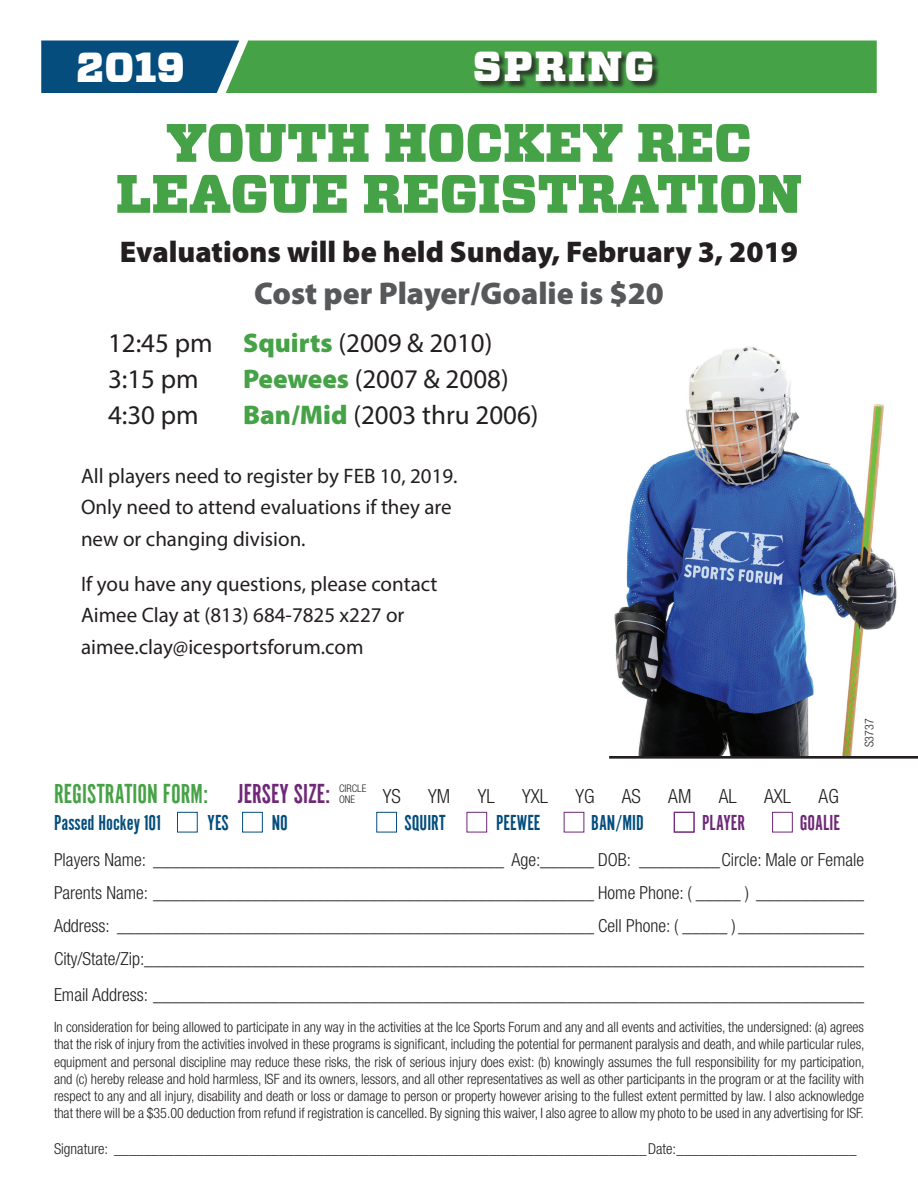
<style>
.page{position:relative;width:918px;height:1188px;background:#fff}
.page>*{position:absolute;margin:0;border:0;box-sizing:border-box;transform-origin:0 0}
.t1{font:900 54px/51px "Vitesse";color:#46a246;text-align:center}
.t2{font:900 42px "Vitesse";letter-spacing:.05em;color:#fff}
.t3{font:900 31.5px "Myriad Pro";color:#57585a}
.t4{font:900 30px "Myriad Pro";color:#231f20}
.t5{font:28.5px "Alternate Got No 1 D";color:#46a246}
.t6{font:27px/36px "Myriad Pro";color:#231f20}
.t7{font:22.5px "Alternate Got No 1 D";color:#044d7c}
.t8{font:22.5px "Alternate Got No 1 D";color:#6f2877}
.t9{font:21px/31.5px "Myriad Pro";color:#231f20}
.t10{font:300 condensed 19.5px "Helvetica Neue";color:#231f20}
.t11{font:300 condensed 18px/33px "Helvetica Neue";color:#231f20;text-align:justify}
.t12{font:300 condensed 15px "Helvetica Neue";color:#231f20}
.t13{font:300 condensed 14.25px/17.2px "Helvetica Neue";color:#231f20;text-align:justify}
.t14{font:300 condensed 12px "Helvetica Neue";color:#231f20}
.t15{font:300 condensed 10.5px/10.5px "Helvetica Neue";color:#231f20}
.s1{font-weight:900;color:#46a246}
.s2{color:#6f2877}
</style>
<div class="page">
<div style="left:177px;top:812px;width:21px;height:20px;border:1px solid #044d7c"></div>
<div style="left:242px;top:812px;width:21px;height:20px;border:1px solid #044d7c"></div>
<div style="left:376px;top:812px;width:21px;height:20px;border:1px solid #044d7c"></div>
<div style="left:467px;top:812px;width:20px;height:20px;border:1px solid #6f2877"></div>
<div style="left:564px;top:812px;width:20px;height:20px;border:1px solid #6f2877"></div>
<div style="left:772px;top:812px;width:21px;height:20px;border:1px solid #6f2877"></div>
<div style="left:674px;top:812px;width:20px;height:20px;border:1px solid #6f2877"></div>
<div style="left:609px;top:754px;width:309px;height:5px;background:#231f20"></div>
<img style="left:609px;top:347px;width:309px;height:409px">
<svg style="left:41px;top:40px;width:836px;height:53px;background:#398e58"></svg>
<div style="left:476px;top:52px;width:184px;height:37px;background:#231f20;opacity:.75"></div>
<h2 class="t2" style="left:76px;top:39px;width:110px">2019</h2>
<h2 class="t2" style="left:473px;top:38px;width:183px">SPRING</h2>
<h1 class="t1" style="left:116px;top:118px;width:688px">YOUTH HOCKEY REC<br>LEAGUE REGISTRATION</h1>
<h3 class="t4" style="left:120px;top:235px;width:680px">Evaluations will be held Sunday, February 3, 2019</h3>
<h3 class="t3" style="left:254px;top:276px;width:411px">Cost per Player/Goalie is $20</h3>
<h3 class="t6" style="left:108px;top:325px;width:386px">12:45 pm <span class="s1">Squirts</span> (2009 &amp; 2010)<br>3:15 pm</h3>
<h3 class="t6" style="left:243px;top:361px;width:267px"><span class="s1">Peewees</span> (2007 &amp; 2008)</h3>
<h3 class="t6" style="left:108px;top:397px;width:92px">4:30 pm</h3>
<h3 class="t6" style="left:243px;top:397px;width:297px"><span class="s1">Ban/Mid</span> (2003 thru 2006)</h3>
<h3 class="t9" style="left:81px;top:460px;width:378px">All players need to register by FEB 10, 2019.<br>Only need to attend evaluations if they are new or changing division.</h3>
<h3 class="t9" style="left:81px;top:568px;width:358px">If you have any questions, please contact<br>Aimee Clay at (813) 684-7825 x227 or aimee.clay@icesportsforum.com</h3>
<p class="t14" style="left:862px;top:747px;width:30px;rotate:-90deg">S3737</p>
<h3 class="t5" style="left:54px;top:779px;width:278px">REGISTRATION FORM: <span class="s2">JERSEY SIZE:</span></h3>
<h3 class="t10" style="left:383px;top:785px;width:20px">YS</h3>
<h3 class="t10" style="left:428px;top:785px;width:24px">YM</h3>
<h3 class="t10" style="left:478px;top:785px;width:18px">YL</h3>
<h3 class="t10" style="left:522px;top:785px;width:27px">YXL</h3>
<h3 class="t10" style="left:575px;top:785px;width:21px">YG</h3>
<h3 class="t10" style="left:622px;top:785px;width:21px">AS</h3>
<h3 class="t10" style="left:668px;top:785px;width:25px">AM</h3>
<h3 class="t10" style="left:719px;top:785px;width:20px">AL</h3>
<h3 class="t10" style="left:764px;top:785px;width:29px">AXL</h3>
<h3 class="t10" style="left:819px;top:785px;width:22px">AG</h3>
<h3 class="t7" style="left:54px;top:811px;width:108px">Passed Hockey 101</h3>
<h3 class="t7" style="left:208px;top:811px;width:23px">YES</h3>
<h3 class="t7" style="left:272px;top:811px;width:18px">NO</h3>
<h3 class="t7" style="left:405px;top:811px;width:42px">SQUIRT</h3>
<h3 class="t7" style="left:496px;top:811px;width:46px">PEEWEE</h3>
<h3 class="t7" style="left:591px;top:811px;width:54px">BAN/MID</h3>
<h3 class="t8" style="left:702px;top:811px;width:45px">PLAYER</h3>
<h3 class="t8" style="left:800px;top:811px;width:42px">GOALIE</h3>
<p class="t11" style="left:54px;top:843px;width:812px">Players Name: _______________________________________ Age:______ DOB: _________Circle: Male or Female Parents Name: _________________________________________________ Home Phone: ( _____ ) ____________ Address: _____________________________________________________ Cell Phone: ( _____ )______________ City/State/Zip:________________________________________________________________________________</p>
<p class="t11" style="left:54px;top:978px;width:811px">Email Address: _______________________________________________________________________________</p>
<p class="t13" style="left:54px;top:1018px;width:812px">In consideration for being allowed to participate in any way in the activities at the Ice Sports Forum and any and all events and activities, the undersigned: (a) agrees that the risk of injury from the activities involved in these programs is significant, including the potential for permanent paralysis and death, and while particular rules, equipment and personal discipline may reduce these risks, the risk of serious injury does exist: (b) knowingly assumes the full responsibility for my participation, and (c) hereby release and hold harmless, ISF and its owners, lessors, and all other representatives as well as other participants in the program or at the facility with respect to any and all injury, disability and death or loss or damage to person or property however arising to the fullest extent permitted by law. I also acknowledge that there will be a $35.00 deduction from refund if registration is cancelled. By signing this waiver, I also agree to allow my photo to be used in any advertising for ISF.</p>
<p class="t12" style="left:54px;top:1141px;width:804px">Signature: _______________________________________________________________________Date:________________________</p>
<p class="t15" style="left:339px;top:783px;width:29px">CIRCLE<br>ONE</p>
</div>
